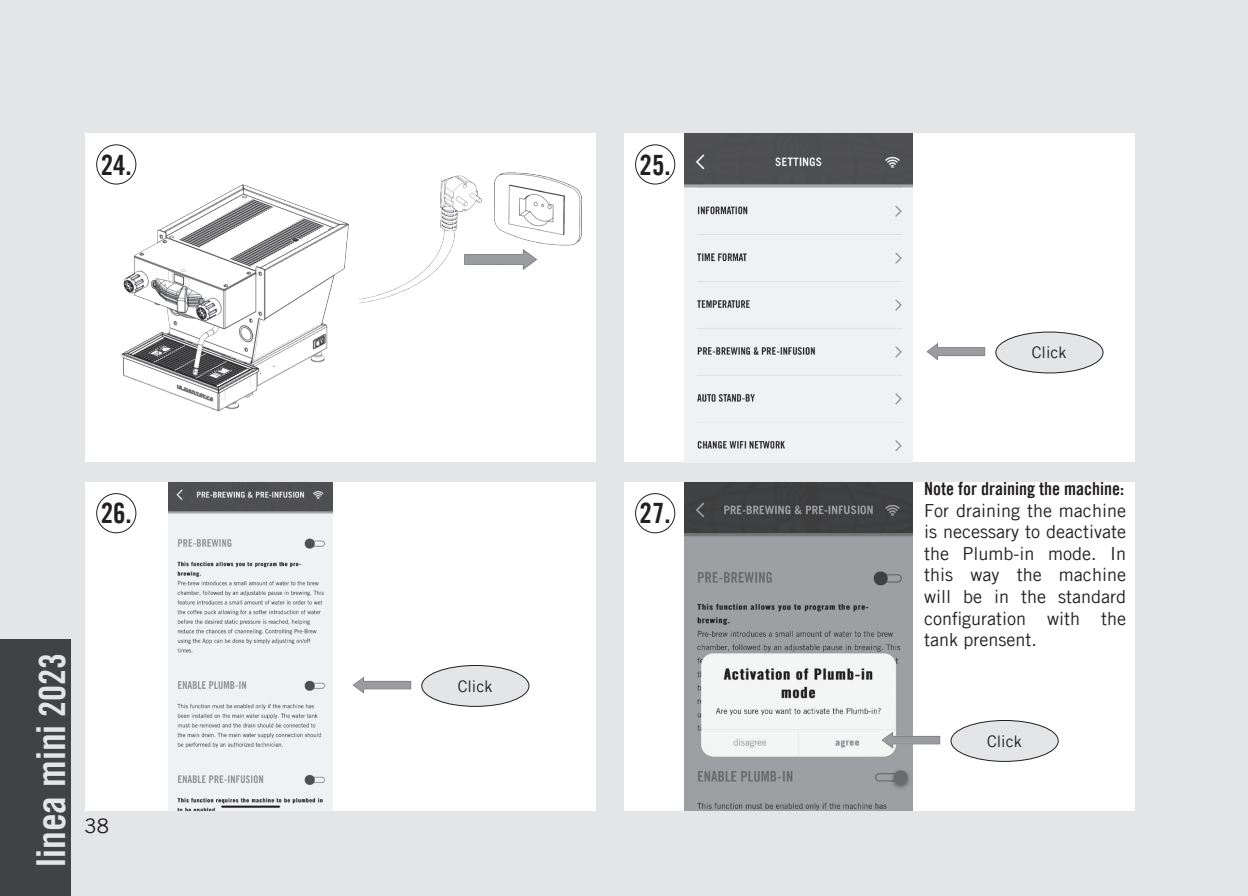
<style>
.page{position:relative;width:1248px;height:896px;background:#fff}
.page>*{position:absolute;margin:0;border:0;box-sizing:border-box;transform-origin:0 0}
.t1{font:40px "Trade Gothic LT Bold Cond Twenty";color:#e4e5e7}
.t2{font:28px "Trade Gothic LT Bold Cond Twenty";color:#231f20}
.t3{font:20px "Trade Gothic LT";color:#231f20}
.testo_che_corre{font:18px/21.6px "Trade Gothic LT";color:#231f20;text-align:justify}
.t4{font:18px "Trade Gothic LT Bold Cond Twenty";color:#231f20}
.t5{font:16px "Trade Gothic LT";color:#231f20}
.s1{font-size:36px}
</style>
<div class="page">
<div style="left:1219px;top:0;width:28px;height:896px;background:#e4e5e7"></div>
<div style="left:0;top:0;width:1219px;height:896px;background:#e4e5e7"></div>
<div style="left:0;top:639px;width:71px;height:257px;background:#414243"></div>
<div style="left:85px;top:133px;width:510px;height:329px;background:#fff"></div>
<img style="left:96px;top:162px;width:486px;height:142px">
<img style="left:115px;top:171px;width:244px;height:241px">
<div style="left:96px;top:145px;width:40px;height:39px;border:1px solid #231f20;border-radius:50%"></div>
<img style="left:462px;top:247px;width:76px;height:24px">
<div style="left:624px;top:133px;width:510px;height:329px;background:#fff"></div>
<img style="left:684px;top:133px;width:228px;height:329px">
<div style="left:635px;top:145px;width:40px;height:39px;border:1px solid #231f20;border-radius:50%"></div>
<div style="left:995px;top:332px;width:107px;height:41px;background:#e4e5e7;border-radius:50%"></div>
<div style="left:995px;top:332px;width:108px;height:41px;border:1px solid #231f20;border-radius:50%"></div>
<img style="left:926px;top:343px;width:60px;height:18px">
<div style="left:85px;top:482px;width:510px;height:329px;background:#fff"></div>
<img style="left:169px;top:482px;width:163px;height:329px">
<div style="left:96px;top:493px;width:40px;height:40px;border:1px solid #231f20;border-radius:50%"></div>
<div style="left:422px;top:665px;width:107px;height:41px;background:#e4e5e7;border-radius:50%"></div>
<div style="left:421px;top:665px;width:108px;height:41px;border:1px solid #231f20;border-radius:50%"></div>
<img style="left:352px;top:677px;width:60px;height:17px">
<div style="left:624px;top:482px;width:510px;height:329px;background:#fff"></div>
<img style="left:684px;top:482px;width:228px;height:329px">
<div style="left:635px;top:493px;width:40px;height:40px;border:1px solid #231f20;border-radius:50%"></div>
<div style="left:950px;top:720px;width:108px;height:41px;background:#e4e5e7;border-radius:50%"></div>
<div style="left:950px;top:720px;width:108px;height:41px;border:1px solid #231f20;border-radius:50%"></div>
<img style="left:880px;top:731px;width:61px;height:19px">
<p class="t2" style="left:101px;top:147px;width:33px">24.</p>
<p class="t2" style="left:639px;top:147px;width:33px">25.</p>
<p class="t2" style="left:101px;top:496px;width:33px">26.</p>
<h1 class="t1" style="left:27px;top:867px;width:216px;rotate:-90deg">linea mini <span class="s1">2023</span></h1>
<p class="t3" style="left:84px;top:814px;width:26px">38</p>
<p class="t5" style="left:457px;top:676px;width:36px">Click</p>
<p class="t2" style="left:639px;top:496px;width:33px">27.</p>
<p class="t5" style="left:1031px;top:343px;width:36px">Click</p>
<p class="t4" style="left:924px;top:478px;width:201px">Note for draining the machine:</p>
<p class="testo_che_corre" style="left:924px;top:499px;width:203px">For draining the machine is necessary to deactivate the Plumb-in mode. In this way the machine will be in the standard configuration with the tank prensent.</p>
<p class="t5" style="left:986px;top:731px;width:36px">Click</p>
</div>
